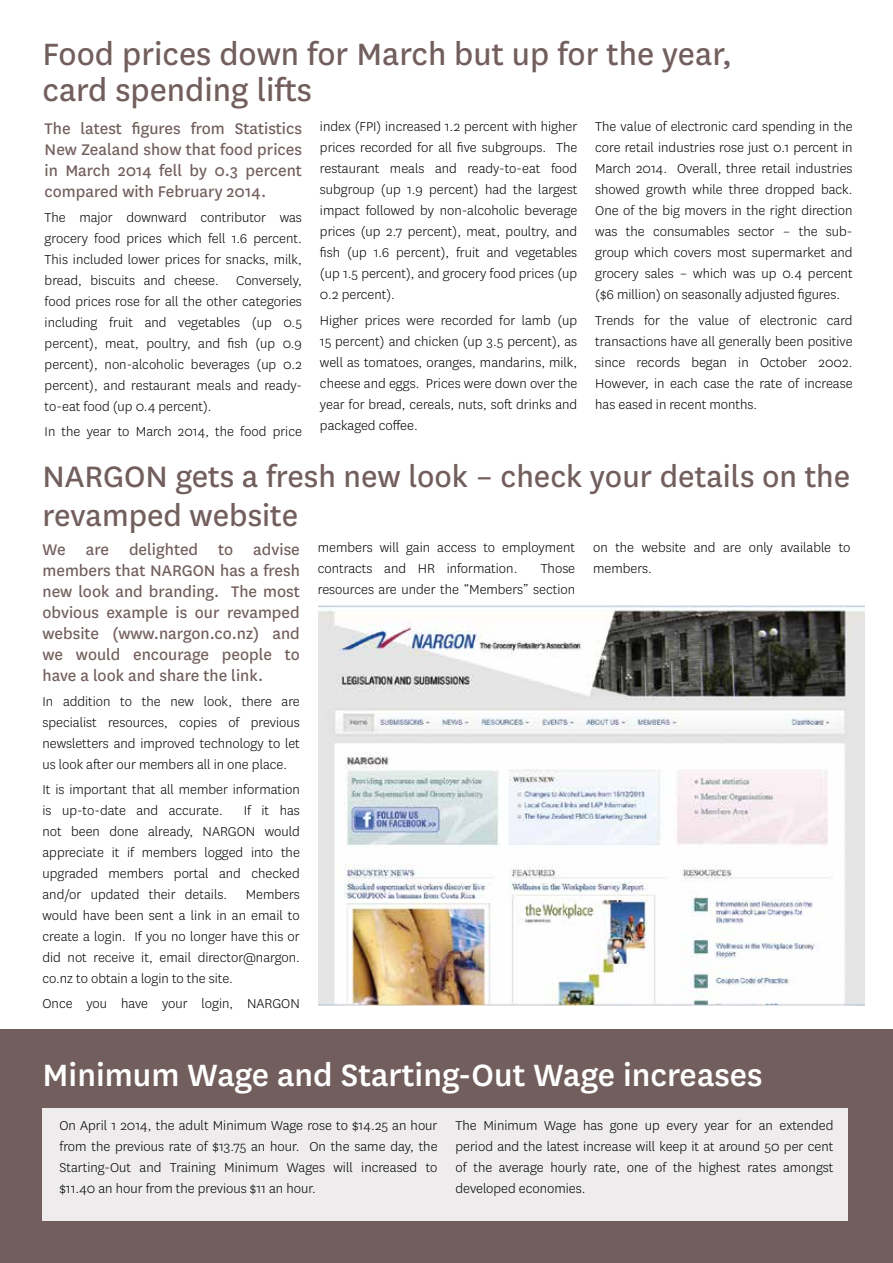
<style>
.page{position:relative;width:893px;height:1263px;background:#fff}
.page>*{position:absolute;margin:0;border:0;box-sizing:border-box;transform-origin:0 0}
.t1{font:36px/36px "National";color:#725f5d}
.t2{font:500 36px "National";color:#fff}
.t3{font:34.5px/38.7px "National";color:#725f5d}
.t4{font:18px/21px "National";color:#725f5d;text-align:justify}
.t5{font:300 15px/21px "National";color:#000;text-align:justify}
</style>
<div class="page">
<div style="left:0;top:1029px;width:893px;height:234px;background:#725f5d"></div>
<div style="left:43px;top:1108px;width:805px;height:112px;background:#eeecec"></div>
<img style="left:319px;top:606px;width:545px;height:400px">
<h1 class="t1" style="left:43px;top:34px;width:691px">Food prices down for March but up for the year, card spending lifts</h1>
<p class="t4" style="left:45px;top:117px;width:259px">The latest figures from Statistics New Zealand show that food prices in March 2014 fell by 0.3 percent compared with February 2014.</p>
<p class="t5" style="left:45px;top:206px;width:259px">The major downward contributor was grocery food prices which fell 1.6 percent.<br>This included lower prices for snacks, milk, bread, biscuits and cheese. Conversely, food prices rose for all the other categories including fruit and vegetables (up 0.5 percent), meat, poultry, and fish (up 0.9 percent), non-alcoholic beverages (up 0.2 percent), and restaurant meals and ready&shy;to-eat food (up 0.4 percent).</p>
<p class="t5" style="left:45px;top:421px;width:259px">In the year to March 2014, the food price</p>
<p class="t5" style="left:320px;top:116px;width:259px">index (FPI) increased 1.2 percent with higher prices recorded for all five subgroups. The restaurant meals and ready-to-eat food subgroup (up 1.9 percent) had the largest impact followed by non-alcoholic beverage prices (up 2.7 percent), meat, poultry, and fish (up 1.6 percent), fruit and vegetables (up 1.5 percent), and grocery food prices (up 0.2 percent).</p>
<p class="t5" style="left:320px;top:309px;width:259px">Higher prices were recorded for lamb (up 15 percent) and chicken (up 3.5 percent), as well as tomatoes, oranges, mandarins, milk, cheese and eggs. Prices were down over the year for bread, cereals, nuts, soft drinks and packaged coffee.</p>
<p class="t5" style="left:595px;top:116px;width:259px">The value of electronic card spending in the core retail industries rose just 0.1 percent in March 2014. Overall, three retail industries showed growth while three dropped back.<br>One of the big movers in the right direction was the consumables sector – the sub&shy;group which covers most supermarket and grocery sales – which was up 0.4 percent ($6 million) on seasonally adjusted figures.</p>
<p class="t5" style="left:595px;top:309px;width:259px">Trends for the value of electronic card transactions have all generally been positive since records began in October 2002.<br>However, in each case the rate of increase has eased in recent months.</p>
<h2 class="t3" style="left:43px;top:455px;width:809px">NARGON gets a fresh new look – check your details on the revamped website</h2>
<p class="t4" style="left:43px;top:538px;width:259px">We are delighted to advise members that NARGON has a fresh new look and branding. The most obvious example is our revamped website (www.nargon.co.nz) and we would encourage people to have a look and share the link.</p>
<p class="t5" style="left:43px;top:690px;width:259px">In addition to the new look, there are specialist resources, copies of previous newsletters and improved technology to let us look after our members all in one place.</p>
<p class="t5" style="left:43px;top:778px;width:259px">It is important that all member information is up-to-date and accurate.</p>
<p class="t5" style="left:43px;top:799px;width:259px;text-indent:201px">If it has not been done already, NARGON would appreciate it if members logged into the upgraded members portal and checked and/or updated their details. Members would have been sent a link in an email to create a login. If you no longer have this or did not receive it, email director@nargon. co.nz to obtain a login to the site.</p>
<p class="t5" style="left:43px;top:993px;width:259px">Once you have your login, NARGON</p>
<p class="t5" style="left:318px;top:537px;width:259px">members will gain access to employment contracts and HR information.</p>
<p class="t5" style="left:318px;top:558px;width:259px;text-align:right">Those<br>resources are under the “Members” section</p>
<p class="t5" style="left:593px;top:537px;width:259px">on the website and are only available to members.</p>
<h1 class="t2" style="left:43px;top:1050px;width:722px">Minimum Wage and Starting-Out Wage increases</h1>
<p class="t5" style="left:60px;top:1114px;width:379px">On April 1 2014, the adult Minimum Wage rose to $14.25 an hour from the previous rate of $13.75 an hour. On the same day, the Starting-Out and Training Minimum Wages will increased to $11.40 an hour from the previous $11 an hour.</p>
<p class="t5" style="left:455px;top:1114px;width:379px">The Minimum Wage has gone up every year for an extended period and the latest increase will keep it at around 50 per cent of the average hourly rate, one of the highest rates amongst developed economies.</p>
</div>
